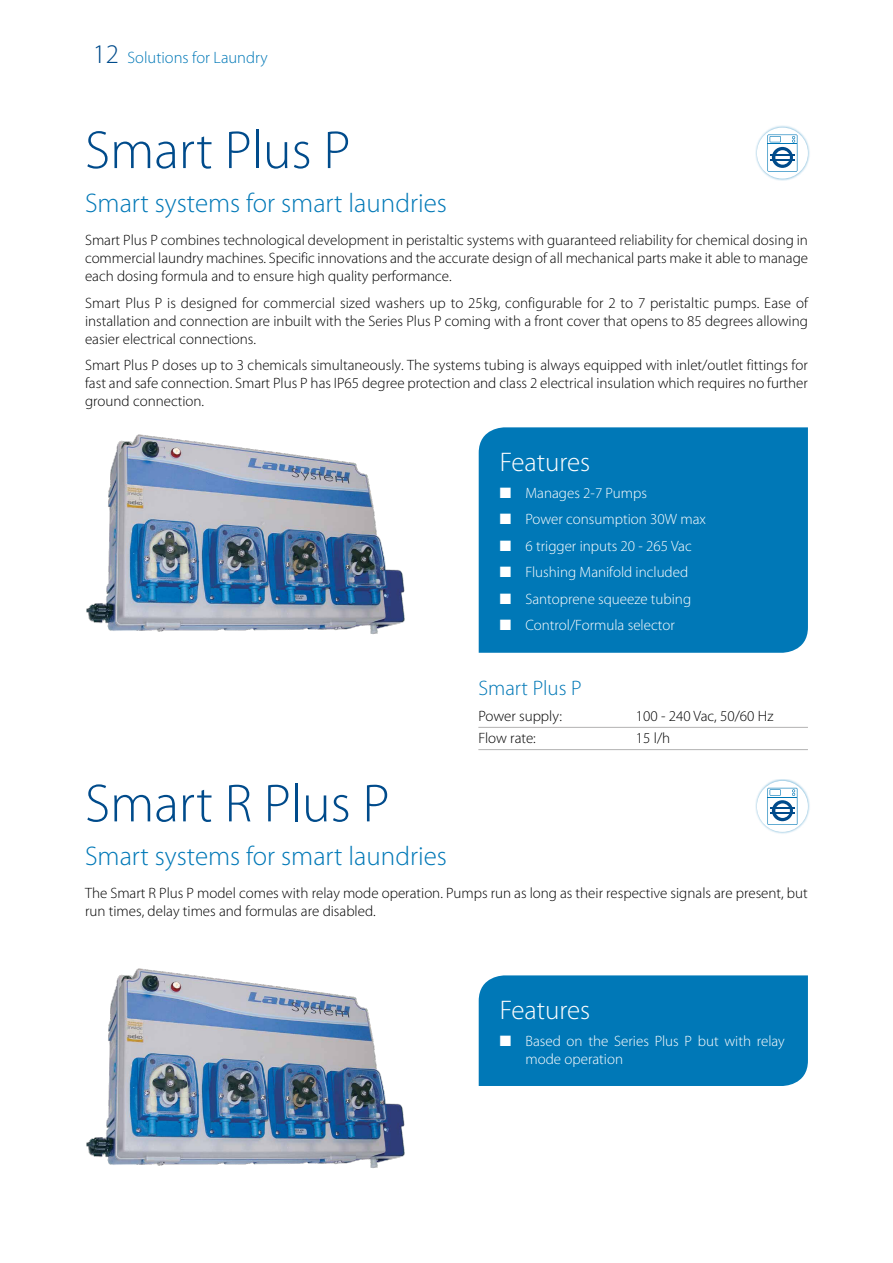
<style>
.page{position:relative;width:893px;height:1263px;background:#fff}
.page>*{position:absolute;margin:0;border:0;box-sizing:border-box;transform-origin:0 0}
.t1{font:300 54px "Myriad Pro";color:#004b8b}
.t2{font:300 27px "Myriad Pro";color:#0078b7}
.t3{font:300 27px "Myriad Pro";color:#fff}
.t4{font:300 21px "Myriad Pro";color:#0078b7}
.t5{font:300 16.5px "Myriad Pro";color:#0078b7}
.t6{font:300 15px/18px "Myriad Pro";color:#000;text-align:justify}
.t7{font:300 15px/18px "Myriad Pro";color:#fff}
.s1{font-size:27px;color:#004b8b}
</style>
<div class="page">
<div style="left:479px;top:427px;width:329px;height:226px;background:#0078b7"></div>
<img style="left:86px;top:434px;width:319px;height:200px">
<img style="left:86px;top:968px;width:319px;height:200px">
<div style="left:755px;top:125px;width:55px;height:56px;background:#0078b7;opacity:.5"></div>
<div style="left:757px;top:128px;width:51px;height:51px;background:#fff;border-radius:50%"></div>
<svg style="left:767px;top:134px;width:30px;height:38px"></svg>
<div style="left:479px;top:975px;width:329px;height:111px;background:#0078b7"></div>
<div style="left:755px;top:779px;width:55px;height:55px;background:#0078b7;opacity:.5"></div>
<div style="left:757px;top:781px;width:51px;height:51px;background:#fff;border-radius:50%"></div>
<svg style="left:767px;top:788px;width:30px;height:37px"></svg>
<hr style="left:478px;top:727px;width:330px;height:1px;background:#b3b2b2">
<hr style="left:478px;top:749px;width:330px;height:1px;background:#b3b2b2">
<p class="t5" style="left:93px;top:47px;width:176px"><span class="s1">12</span> Solutions for Laundry</p>
<h1 class="t1" style="left:85px;top:118px;width:267px">Smart Plus P</h1>
<h2 class="t2" style="left:85px;top:186px;width:363px">Smart systems for smart laundries</h2>
<p class="t6" style="left:85px;top:231px;width:724px">Smart Plus P combines technological development in peristaltic systems with guaranteed reliability for chemical dosing in commercial laundry machines. Specific innovations and the accurate design of all mechanical parts make it able to manage each dosing formula and to ensure high quality performance.</p>
<p class="t6" style="left:85px;top:293px;width:724px">Smart Plus P is designed for commercial sized washers up to 25kg, configurable for 2 to 7 peristaltic pumps. Ease of installation and connection are inbuilt with the Series Plus P coming with a front cover that opens to 85 degrees allowing easier electrical connections.</p>
<p class="t6" style="left:85px;top:356px;width:724px">Smart Plus P doses up to 3 chemicals simultaneously. The systems tubing is always equipped with inlet/outlet fittings for fast and safe connection. Smart Plus P has IP65 degree protection and class 2 electrical insulation which requires no further ground connection.</p>
<h2 class="t3" style="left:500px;top:446px;width:92px">Features</h2>
<p class="t7" style="left:500px;top:483px;width:149px">■ Manages 2-7 Pumps</p>
<p class="t7" style="left:500px;top:510px;width:207px">■ Power consumption 30W max</p>
<p class="t7" style="left:500px;top:536px;width:193px">■ 6 trigger inputs 20 - 265 Vac</p>
<p class="t7" style="left:500px;top:563px;width:190px">■ Flushing Manifold included</p>
<p class="t7" style="left:500px;top:589px;width:193px">■ Santoprene squeeze tubing</p>
<p class="t7" style="left:500px;top:616px;width:176px">■ Control/Formula selector</p>
<h1 class="t1" style="left:85px;top:771px;width:306px">Smart R Plus P</h1>
<h2 class="t2" style="left:85px;top:840px;width:363px">Smart systems for smart laundries</h2>
<h3 class="t4" style="left:478px;top:675px;width:105px">Smart Plus P</h3>
<p class="t6" style="left:478px;top:707px;width:85px">Power supply:</p>
<p class="t6" style="left:636px;top:707px;width:139px">100 - 240 Vac, 50/60 Hz</p>
<p class="t6" style="left:478px;top:729px;width:59px">Flow rate:</p>
<p class="t6" style="left:636px;top:729px;width:36px">15 l/h</p>
<p class="t6" style="left:85px;top:884px;width:724px">The Smart R Plus P model comes with relay mode operation. Pumps run as long as their respective signals are present, but run times, delay times and formulas are disabled.</p>
<h2 class="t3" style="left:500px;top:994px;width:92px">Features</h2>
<p class="t7" style="left:525px;top:1031px;width:261px;text-indent:-26px">■ Based on the Series Plus P but with relay mode operation</p>
</div>
